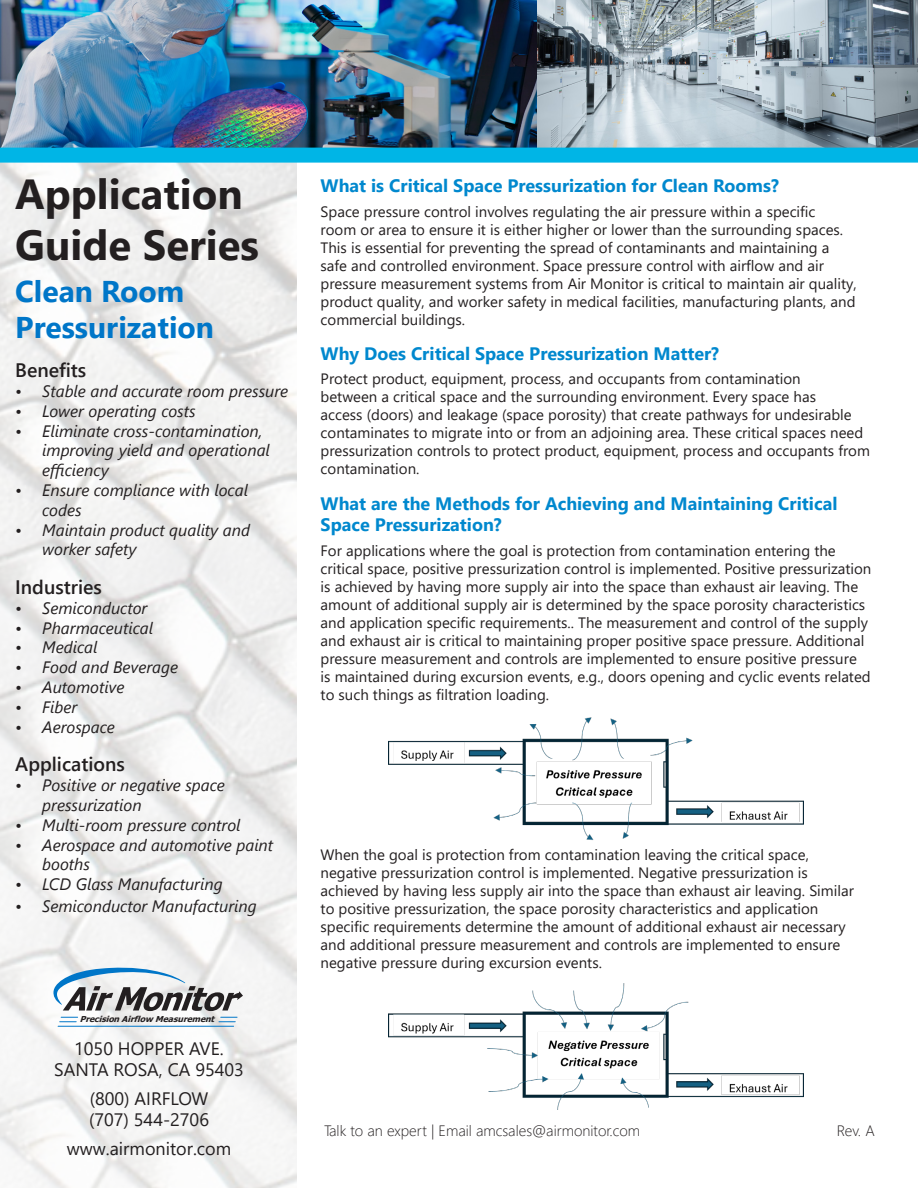
<style>
.page{position:relative;width:918px;height:1188px;background:#fff}
.page>*{position:absolute;margin:0;border:0;box-sizing:border-box;transform-origin:0 0}
.t1{font:700 42px "Segoe UI";color:#231f20}
.t2{font:700 30px/36px "Segoe UI";color:#0076c8}
.t3{font:600 19.5px "Segoe UI";color:#231f20}
.t4{font:700 18px/21.6px "Segoe UI";color:#0088ce}
.t5{font:18px "Segoe UI";color:#231f20}
.t6{font:italic 16.5px/19.8px "Segoe UI";color:#231f20}
.t7{font:15px/18px "Segoe UI";color:#231f20}
.t8{font:300 15px "Segoe UI";color:#231f20}
.t9{font:italic 700 8.25px "Tahoma";color:#231f20;scale:1.04 1}
</style>
<div class="page">
<img style="left:0;top:163px;width:297px;height:1025px">
<img style="left:0;top:0;width:918px;height:148px">
<div style="left:0;top:148px;width:918px;height:15px;background:#00b5e6"></div>
<img style="left:389px;top:717px;width:415px;height:123px">
<img style="left:389px;top:983px;width:415px;height:126px">
<svg style="left:53px;top:968px;width:190px;height:43px"></svg>
<svg style="left:60px;top:1017px;width:18px;height:5px"></svg>
<svg style="left:219px;top:1017px;width:18px;height:5px"></svg>
<hr style="left:58px;top:1026px;width:176px;height:1px;background:#0076c8">
<p class="t1" style="left:15px;top:155px;width:229px">Application</p>
<p class="t1" style="left:15px;top:205px;width:245px">Guide Series</p>
<p class="t2" style="left:15px;top:271px;width:200px">Clean Room<br>Pressurization</p>
<p class="t3" style="left:15px;top:352px;width:73px">Benefits</p>
<p class="t6" style="left:15px;top:379px;width:275px">• Stable and accurate room pressure</p>
<p class="t6" style="left:15px;top:398px;width:182px">• Lower operating costs</p>
<p class="t6" style="left:42px;top:418px;width:229px;text-indent:-27px">• Eliminate cross-contamination, improving yield and operational efficiency</p>
<p class="t6" style="left:42px;top:478px;width:207px;text-indent:-27px">• Ensure compliance with local codes</p>
<p class="t6" style="left:42px;top:517px;width:209px;text-indent:-27px">• Maintain product quality and worker safety</p>
<p class="t3" style="left:15px;top:569px;width:88px">Industries</p>
<p class="t6" style="left:15px;top:595px;width:134px">• Semiconductor</p>
<p class="t6" style="left:15px;top:615px;width:139px">• Pharmaceutical</p>
<p class="t6" style="left:15px;top:635px;width:84px">• Medical</p>
<p class="t6" style="left:15px;top:655px;width:164px">• Food and Beverage</p>
<p class="t6" style="left:15px;top:675px;width:111px">• Automotive</p>
<p class="t6" style="left:15px;top:694px;width:64px">• Fiber</p>
<p class="t6" style="left:15px;top:714px;width:101px">• Aerospace</p>
<p class="t3" style="left:15px;top:746px;width:111px">Applications</p>
<p class="t6" style="left:42px;top:773px;width:184px;text-indent:-27px">• Positive or negative space pressurization</p>
<p class="t6" style="left:15px;top:812px;width:227px">• Multi-room pressure control</p>
<p class="t6" style="left:42px;top:832px;width:232px;text-indent:-27px">• Aerospace and automotive paint booths</p>
<p class="t6" style="left:15px;top:872px;width:209px">• LCD Glass Manufacturing</p>
<p class="t6" style="left:15px;top:893px;width:243px">• Semiconductor Manufacturing</p>
<p class="t9" style="left:80px;top:1014px;width:134px">PrecisionAirflow Measurement</p>
<p class="t5" style="left:74px;top:1032px;width:151px">1050 HOPPER AVE.</p>
<p class="t5" style="left:54px;top:1053px;width:191px">SANTA ROSA, CA 95403</p>
<p class="t5" style="left:90px;top:1081px;width:120px">(800) AIRFLOW</p>
<p class="t5" style="left:89px;top:1103px;width:122px">(707) 544-2706</p>
<p class="t5" style="left:67px;top:1131px;width:166px">www.airmonitor.com</p>
<p class="t4" style="left:321px;top:173px;width:460px">What is Critical Space Pressurization for Clean Rooms?</p>
<p class="t7" style="left:321px;top:201px;width:538px">Space pressure control involves regulating the air pressure within a specific<br>room or area to ensure it is either higher or lower than the surrounding spaces.<br>This is essential for preventing the spread of contaminants and maintaining a safe and controlled environment. Space pressure control with airflow and air pressure measurement systems from Air Monitor is critical to maintain air quality, product quality, and worker safety in medical facilities, manufacturing plants, and commercial buildings.</p>
<p class="t4" style="left:321px;top:341px;width:400px">Why Does Critical Space Pressurization Matter?</p>
<p class="t7" style="left:321px;top:369px;width:551px">Protect product, equipment, process, and occupants from contamination<br>between a critical space and the surrounding environment. Every space has<br>access (doors) and leakage (space porosity) that create pathways for undesirable contaminates to migrate into or from an adjoining area. These critical spaces need pressurization controls to protect product, equipment, process and occupants from contamination.</p>
<p class="t4" style="left:321px;top:491px;width:518px">What are the Methods for Achieving and Maintaining Critical<br>Space Pressurization?</p>
<p class="t7" style="left:321px;top:540px;width:552px">For applications where the goal is protection from contamination entering the critical space, positive pressurization control is implemented. Positive pressurization is achieved by having more supply air into the space than exhaust air leaving. The amount of additional supply air is determined by the space porosity characteristics and application specific requirements.. The measurement and control of the supply and exhaust air is critical to maintaining proper positive space pressure. Additional pressure measurement and controls are implemented to ensure positive pressure<br>is maintained during excursion events, e.g., doors opening and cyclic events related to such things as filtration loading.</p>
<p class="t7" style="left:321px;top:845px;width:535px">When the goal is protection from contamination leaving the critical space, negative pressurization control is implemented. Negative pressurization is achieved by having less supply air into the space than exhaust air leaving. Similar to positive pressurization, the space porosity characteristics and application specific requirements determine the amount of additional exhaust air necessary and additional pressure measurement and controls are implemented to ensure negative pressure during excursion events.</p>
<p class="t8" style="left:324px;top:1116px;width:318px">Talk to an expert | Email amcsales@airmonitor.com</p>
<p class="t8" style="left:837px;top:1116px;width:40px">Rev. A</p>
</div>
